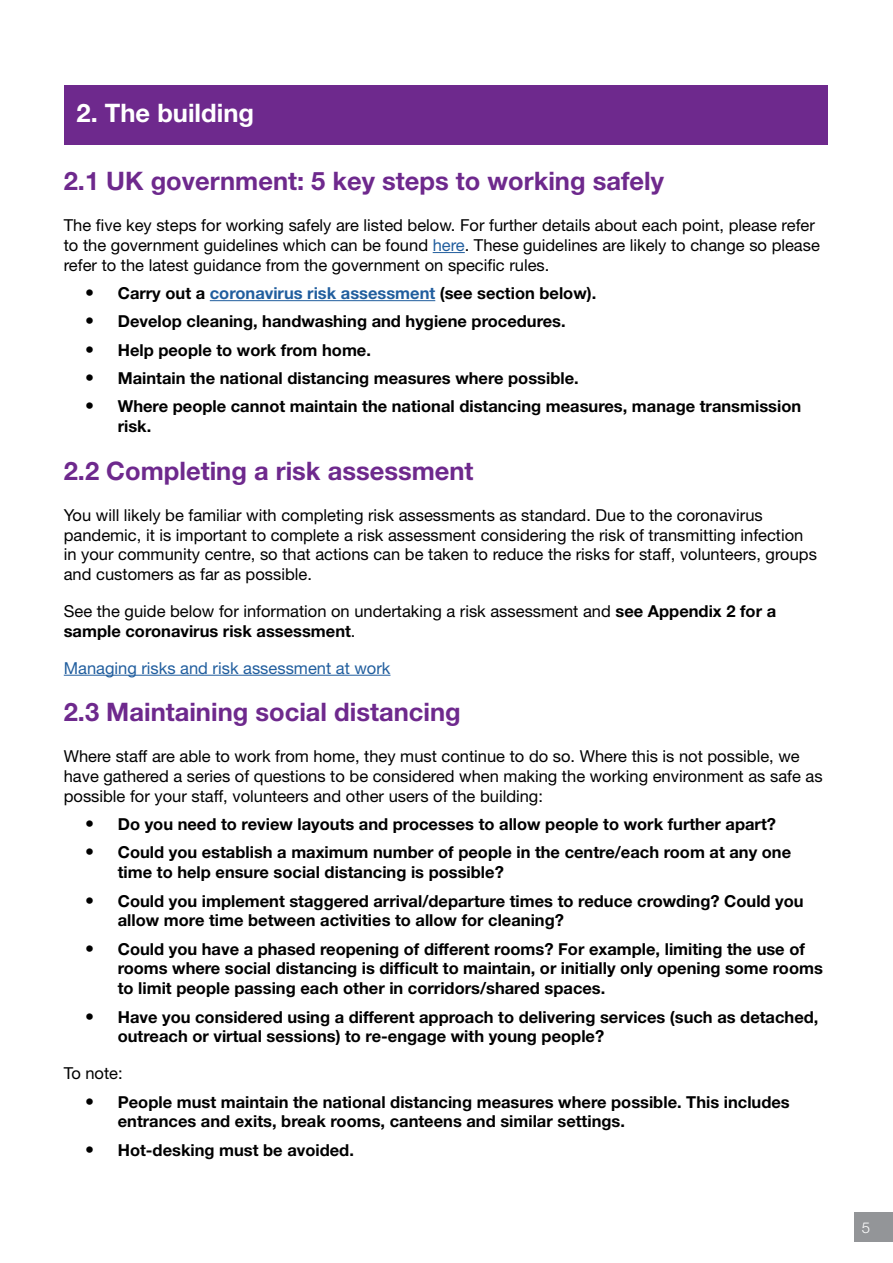
<style>
.page{position:relative;width:893px;height:1263px;background:#fff}
.page>*{position:absolute;margin:0;border:0;box-sizing:border-box;transform-origin:0 0}
.t1{font:700 25.5px "Helvetica Neue LT";color:#6e298d}
.t2{font:700 25.5px "Helvetica Neue LT";color:#fff}
.t3{font:700 16.5px/19.8px "Helvetica Neue LT";color:#000}
.t4{font:16.5px/19.8px "Helvetica Neue LT";color:#000}
.t5{font:16.5px "Helvetica Neue LT";color:#215e9e}
.t6{font:300 15px "Helvetica Neue LT";color:#fff}
.s1{color:#215e9e}
.s2{font-weight:400;font-size:18px}
.s3{font-weight:700}
</style>
<div class="page">
<div style="left:855px;top:1212px;width:38px;height:30px;background:#939598"></div>
<hr style="left:433px;top:252px;width:32px;height:1px;background:#215e9e">
<hr style="left:210px;top:300px;width:225px;height:1px;background:#215e9e">
<hr style="left:64px;top:675px;width:326px;height:1px;background:#215e9e">
<div style="left:64px;top:85px;width:764px;height:60px;background:#6e298d"></div>
<p class="t2" style="left:77px;top:97px;width:179px">2. The building</p>
<h2 class="t1" style="left:64px;top:165px;width:602px">2.1 UK government: 5 key steps to working safely</h2>
<p class="t4" style="left:64px;top:215px;width:758px">The fve key steps for working safely are listed below. For further details about each point, please refer to the government guidelines which can be found <span class="s1">here</span>. These guidelines are likely to change so please refer to the latest guidance from the government on specifc rules.</p>
<p class="t3" style="left:85px;top:283px;width:513px"><span class="s2">•</span> Carry out a <span class="s1">coronavirus risk assessment</span> (see section below).</p>
<p class="t3" style="left:85px;top:311px;width:482px"><span class="s2">•</span> Develop cleaning, handwashing and hygiene procedures.</p>
<p class="t3" style="left:85px;top:339px;width:287px"><span class="s2">•</span> Help people to work from home.</p>
<p class="t3" style="left:85px;top:368px;width:495px"><span class="s2">•</span> Maintain the national distancing measures where possible.</p>
<p class="t3" style="left:118px;top:396px;width:685px;text-indent:-33px"><span class="s2">•</span> Where people cannot maintain the national distancing measures, manage transmission risk.</p>
<h2 class="t1" style="left:64px;top:455px;width:411px">2.2 Completing a risk assessment</h2>
<p class="t4" style="left:64px;top:505px;width:755px">You will likely be familiar with completing risk assessments as standard. Due to the coronavirus pandemic, it is important to complete a risk assessment considering the risk of transmitting infection in your community centre, so that actions can be taken to reduce the risks for staff, volunteers, groups and customers as far as possible.</p>
<p class="t4" style="left:64px;top:601px;width:714px">See the guide below for information on undertaking a risk assessment and <span class="s3">see Appendix 2 for a sample coronavirus risk assessment</span>.</p>
<p class="t5" style="left:64px;top:658px;width:328px">Managing risks and risk assessment at work</p>
<h2 class="t1" style="left:64px;top:696px;width:398px">2.3 Maintaining social distancing</h2>
<p class="t4" style="left:64px;top:746px;width:760px">Where staff are able to work from home, they must continue to do so. Where this is not possible, we have gathered a series of questions to be considered when making the working environment as safe as possible for your staff, volunteers and other users of the building:</p>
<p class="t3" style="left:85px;top:814px;width:692px"><span class="s2">•</span> Do you need to review layouts and processes to allow people to work further apart?</p>
<p class="t3" style="left:118px;top:842px;width:675px;text-indent:-33px"><span class="s2">•</span> Could you establish a maximum number of people in the centre/each room at any one time to help ensure social distancing is possible?</p>
<p class="t3" style="left:118px;top:890px;width:687px;text-indent:-33px"><span class="s2">•</span> Could you implement staggered arrival/departure times to reduce crowding? Could you allow more time between activities to allow for cleaning?</p>
<p class="t3" style="left:118px;top:938px;width:707px;text-indent:-33px"><span class="s2">•</span> Could you have a phased reopening of different rooms? For example, limiting the use of rooms where social distancing is diffcult to maintain, or initially only opening some rooms to limit people passing each other in corridors/shared spaces.</p>
<p class="t3" style="left:118px;top:1006px;width:702px;text-indent:-33px"><span class="s2">•</span> Have you considered using a different approach to delivering services (such as detached, outreach or virtual sessions) to re-engage with young people?</p>
<p class="t4" style="left:64px;top:1063px;width:60px">To note:</p>
<p class="t3" style="left:118px;top:1091px;width:674px;text-indent:-33px"><span class="s2">•</span> People must maintain the national distancing measures where possible. This includes entrances and exits, break rooms, canteens and similar settings.</p>
<p class="t3" style="left:85px;top:1139px;width:270px"><span class="s2">•</span> Hot-desking must be avoided.</p>
<p class="t6" style="left:862px;top:1218px;width:10px">5</p>
</div>
